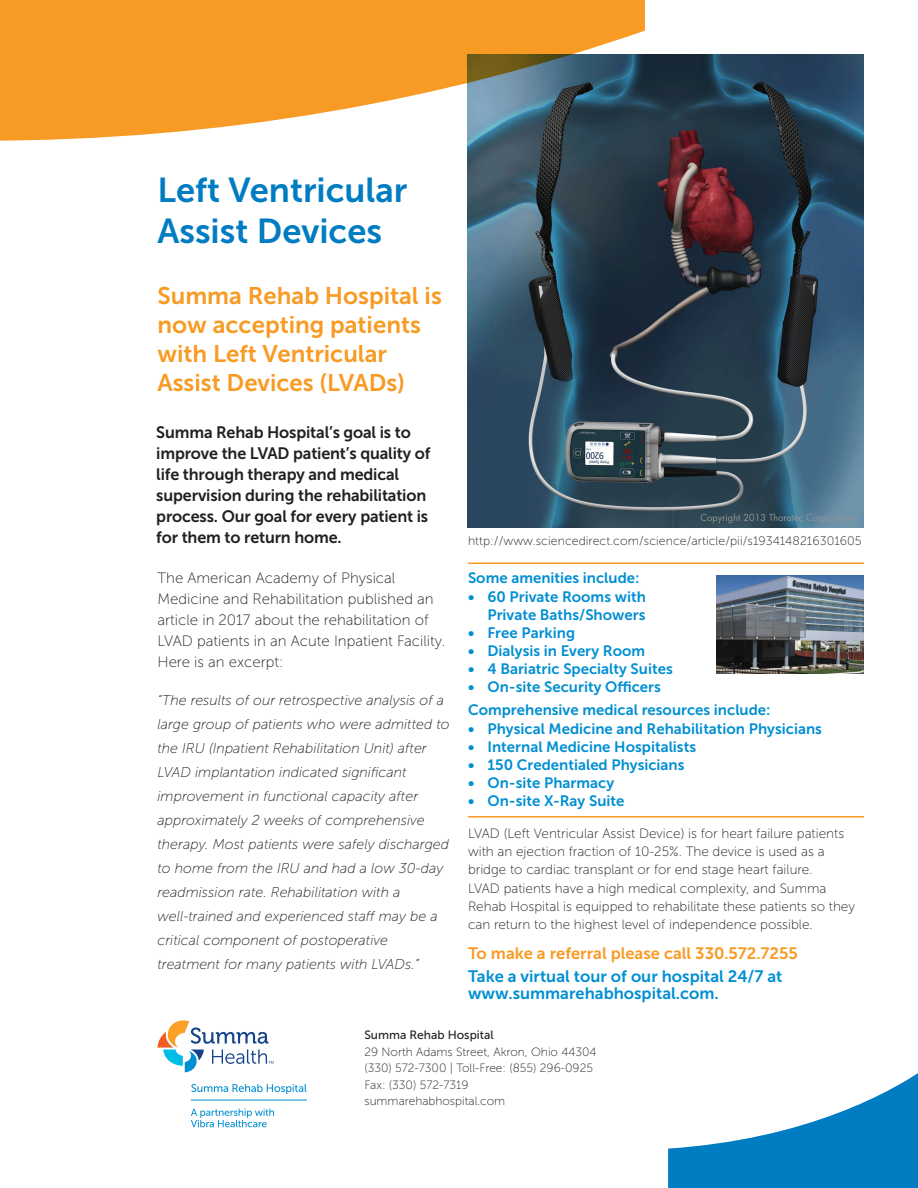
<style>
.page{position:relative;width:918px;height:1188px;background:#fff}
.page>*{position:absolute;margin:0;border:0;box-sizing:border-box;transform-origin:0 0}
.t1{font:34.5px/41.4px "Museo Sans 700";color:#007cc2}
.t2{font:24px/28.8px "Museo Sans 700";color:#f89b24}
.Body_copy{font:16.5px/21px "Museo Sans 700";letter-spacing:-.01em;color:#231f20}
.Body_copy-2{font:16.5px/16.5px "Museo Sans 700";color:#008fd2}
.Body_copy-3{font:16.5px "Museo Sans 700";color:#f89b24}
.Body_copy-4{font:15px "Museo Sans 700";color:#008fd2}
.Body_copy-5{font:15px/21px "Museo Sans 100";color:#231f20}
.Body_copy-6{font:italic 14.25px/24px "Museo Sans 100";color:#231f20}
.Body_copy-7{font:13.5px/18px "Museo Sans 100";color:#231f20}
.t3{font:12.3px "Museo Sans 100";letter-spacing:.005em;color:#231f20}
.t4{font:12px/16.5px "Museo Sans 100";color:#231f20}
.s1{font-family:"Museo Sans 500"}
</style>
<div class="page">
<img style="left:468px;top:54px;width:396px;height:474px">
<svg style="left:0;top:0;width:645px;height:141px;background:#da9c49"></svg>
<svg style="left:668px;top:1073px;width:250px;height:115px"></svg>
<svg style="left:158px;top:1020px;width:115px;height:52px"></svg>
<hr style="left:191px;top:1100px;width:116px;height:1px;background:#008fd2">
<svg style="left:191px;top:1109px;width:83px;height:18px"></svg>
<svg style="left:191px;top:1084px;width:116px;height:10px"></svg>
<hr style="left:468px;top:563px;width:396px;height:1px;background:#f89b24">
<hr style="left:468px;top:816px;width:396px;height:2px;background:#f89b24">
<img style="left:717px;top:575px;width:146px;height:98px">
<p class="t1" style="left:158px;top:169px;width:251px">Left Ventricular<br>Assist Devices</p>
<p class="t2" style="left:158px;top:281px;width:286px">Summa Rehab Hospital is now accepting patients with Left Ventricular<br>Assist Devices (LVADs)</p>
<p class="Body_copy" style="left:156px;top:422px;width:276px">Summa Rehab Hospital’s goal is to improve the LVAD patient’s quality of life through therapy and medical supervision during the rehabilitation process. Our goal for every patient is for them to return home.</p>
<p class="Body_copy-5" style="left:158px;top:568px;width:289px">The American Academy of Physical Medicine and Rehabilitation published an article in 2017 about the rehabilitation of LVAD patients in an Acute Inpatient Facility.<br>Here is an excerpt:</p>
<p class="Body_copy-6" style="left:158px;top:688px;width:294px">“The results of our retrospective analysis of a large group of patients who were admitted to the IRU (Inpatient Rehabilitation Unit) after LVAD implantation indicated significant improvement in functional capacity after approximately 2 weeks of comprehensive therapy. Most patients were safely discharged to home from the IRU and had a low 30-day readmission rate. Rehabilitation with a well-trained and experienced staff may be a critical component of postoperative treatment for many patients with LVADs.”</p>
<p class="t3" style="left:468px;top:534px;width:395px">http://www.sciencedirect.com/science/article/pii/s1934148216301605</p>
<p class="Body_copy-4" style="left:468px;top:570px;width:173px">Some amenities include:</p>
<p class="Body_copy-4" style="left:468px;top:588px;width:179px">• 60 Private Rooms with</p>
<p class="Body_copy-4" style="left:488px;top:606px;width:160px">Private Baths/Showers</p>
<p class="Body_copy-4" style="left:468px;top:624px;width:109px">• Free Parking</p>
<p class="Body_copy-4" style="left:468px;top:642px;width:179px">• Dialysis in Every Room</p>
<p class="Body_copy-4" style="left:468px;top:661px;width:206px">• 4 Bariatric Specialty Suites</p>
<p class="Body_copy-4" style="left:468px;top:679px;width:194px">• On-site Security Officers</p>
<p class="Body_copy-4" style="left:468px;top:702px;width:304px">Comprehensive medical resources include:</p>
<p class="Body_copy-4" style="left:468px;top:720px;width:355px">• Physical Medicine and Rehabilitation Physicians</p>
<p class="Body_copy-4" style="left:468px;top:738px;width:230px">• Internal Medicine Hospitalists</p>
<p class="Body_copy-4" style="left:468px;top:756px;width:218px">• 150 Credentialed Physicians</p>
<p class="Body_copy-4" style="left:468px;top:774px;width:148px">• On-site Pharmacy</p>
<p class="Body_copy-4" style="left:468px;top:793px;width:158px">• On-site X-Ray Suite</p>
<p class="Body_copy-7" style="left:468px;top:824px;width:378px">LVAD (Left Ventricular Assist Device) is for heart failure patients with an ejection fraction of 10-25%. The device is used as a bridge to cardiac transplant or for end stage heart failure.</p>
<p class="Body_copy-7" style="left:468px;top:880px;width:389px">LVAD patients have a high medical complexity, and Summa<br>Rehab Hospital is equipped to rehabilitate these patients so they can return to the highest level of independence possible.</p>
<p class="Body_copy-3" style="left:468px;top:944px;width:331px">To make a referral please call 330.572.7255</p>
<p class="Body_copy-2" style="left:468px;top:968px;width:316px">Take a virtual tour of our hospital 24/7 at www.summarehabhospital.com.</p>
<p class="t4" style="left:364px;top:1027px;width:234px"><span class="s1">Summa Rehab Hospital<br></span>29 North Adams Street, Akron, Ohio 44304</p>
<p class="t4" style="left:364px;top:1060px;width:230px">(330) 572-7300 | Toll-Free: (855) 296-0925<br>Fax: (330) 572-7319</p>
<p class="t4" style="left:364px;top:1093px;width:142px">summarehabhospital.com</p>
</div>
